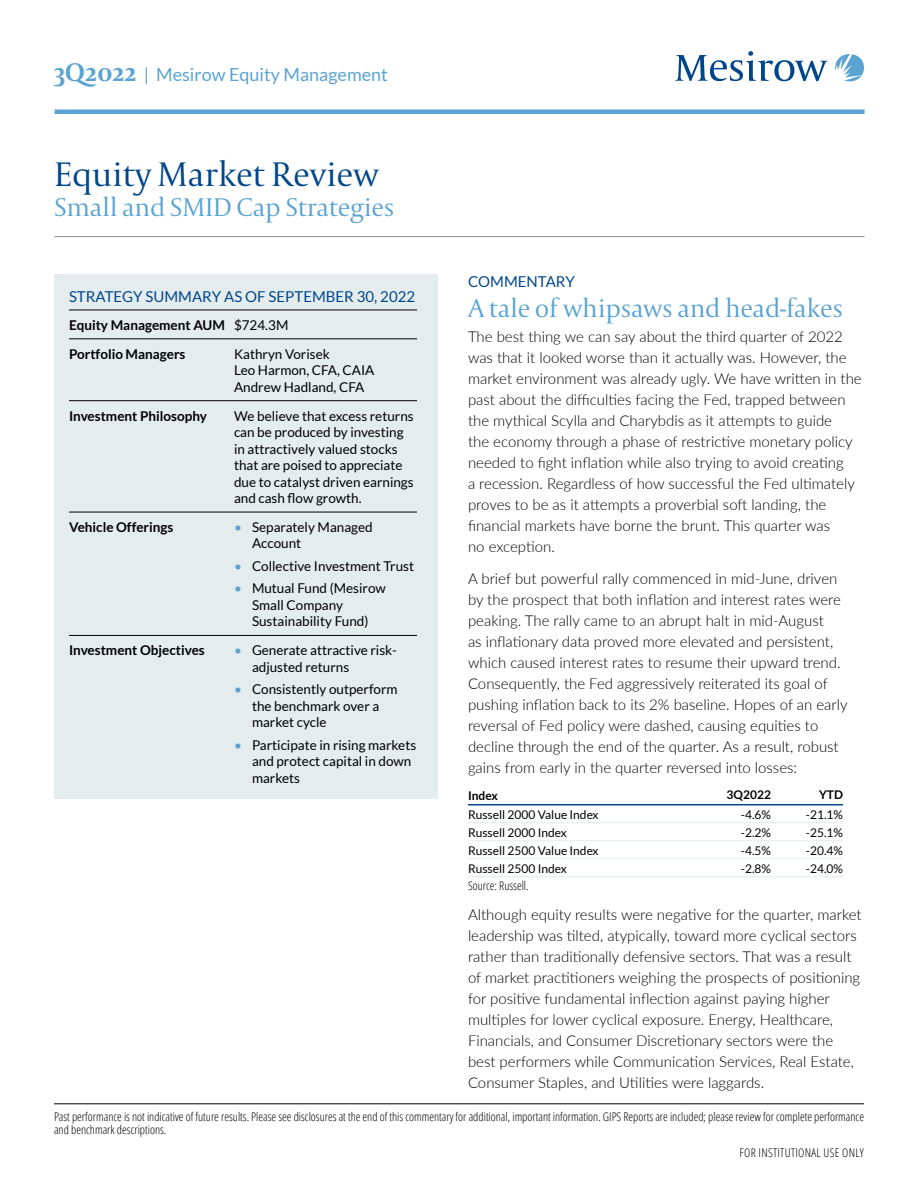
<style>
.page{position:relative;width:918px;height:1188px;background:#fff}
.page>*{position:absolute;margin:0;border:0;box-sizing:border-box;transform-origin:0 0}
._1___Interior_page_t{font:300 36px "Capitolium 2";letter-spacing:-.01em;color:#00468b}
._1__Subtitle{font:300 27px "Capitolium 2";letter-spacing:-.01em;color:#5aa3d2}
.t1{font:18px "Lato";color:#5aa3d2}
._3_Body{font:300 15px/21px "Lato";color:#000}
._3_Subhead_L2{font:15px "Lato";color:#00468b}
._4_Table_text_LEFT_9{font:13.5px/16.5px "Lato";color:#000}
._4_Table_header_LEFT{font:700 13.5px "Lato";color:#000}
._9_Footnote_with_rul{font:300 condensed 12px/13.5px "Open Sans";color:#000}
._4_Table_text_LEFT_8{font:12px "Lato";color:#000}
._4_Table_text_RIGHT{font:12px "Lato";color:#000}
._9_Footnote_with_rul-2{font:300 condensed 12px "Open Sans";letter-spacing:.025em;color:#000}
._9_Footnote{font:300 condensed 12px "Open Sans";color:#000}
._4_Table_header_RIGH{font:700 12px "Lato";color:#000}
._4_Table_header_LEFT-2{font:700 12px "Lato";color:#000}
.s1{font-family:"Capitolium 2";font-weight:700;font-size:27px}
.s2{color:#5aa3d2}
</style>
<div class="page">
<svg style="left:835px;top:54px;width:29px;height:27px"></svg>
<svg style="left:675px;top:51px;width:153px;height:30px"></svg>
<hr style="left:55px;top:110px;width:810px;height:4px;background:#5aa3d2">
<hr style="left:55px;top:236px;width:810px;height:1px;background:#8a8c8e">
<hr style="left:468px;top:804px;width:231px;height:1px;background:#00468b">
<hr style="left:468px;top:822px;width:231px;height:1px;background:#e4eced">
<hr style="left:468px;top:840px;width:231px;height:1px;background:#e4eced">
<hr style="left:468px;top:858px;width:231px;height:1px;background:#e4eced">
<hr style="left:468px;top:876px;width:231px;height:1px;background:#e4eced">
<hr style="left:771px;top:876px;width:72px;height:1px;background:#e4eced">
<hr style="left:699px;top:876px;width:72px;height:1px;background:#e4eced">
<hr style="left:699px;top:804px;width:72px;height:1px;background:#00468b">
<hr style="left:771px;top:804px;width:72px;height:1px;background:#00468b">
<hr style="left:699px;top:822px;width:72px;height:1px;background:#e4eced">
<hr style="left:771px;top:822px;width:72px;height:1px;background:#e4eced">
<hr style="left:699px;top:840px;width:72px;height:1px;background:#e4eced">
<hr style="left:771px;top:840px;width:72px;height:1px;background:#e4eced">
<hr style="left:699px;top:858px;width:72px;height:1px;background:#e4eced">
<hr style="left:771px;top:858px;width:72px;height:1px;background:#e4eced">
<div style="left:54px;top:274px;width:383px;height:525px;background:#e4eced"></div>
<hr style="left:69px;top:310px;width:165px;height:1px;background:#000">
<hr style="left:234px;top:310px;width:183px;height:1px;background:#000">
<hr style="left:69px;top:339px;width:165px;height:1px;background:#000">
<hr style="left:234px;top:339px;width:183px;height:1px;background:#000">
<hr style="left:69px;top:400px;width:165px;height:1px;background:#000">
<hr style="left:234px;top:400px;width:183px;height:1px;background:#000">
<hr style="left:69px;top:512px;width:165px;height:1px;background:#000">
<hr style="left:234px;top:512px;width:183px;height:1px;background:#000">
<hr style="left:69px;top:635px;width:165px;height:1px;background:#000">
<hr style="left:234px;top:635px;width:183px;height:1px;background:#000">
<hr style="left:54px;top:1104px;width:810px;height:1px;background:#000">
<p class="t1" style="left:54px;top:64px;width:335px"><span class="s1">3Q2022</span> | Mesirow Equity Management</p>
<p class="_1___Interior_page_t" style="left:54px;top:150px;width:326px">Equity Market Review</p>
<p class="_1__Subtitle" style="left:54px;top:189px;width:342px">Small and SMID Cap Strategies</p>
<p class="_3_Subhead_L2" style="left:69px;top:288px;width:348px">STRATEGY SUMMARY AS OF SEPTEMBER 30, 2022</p>
<p class="_4_Table_header_LEFT" style="left:69px;top:317px;width:158px">Equity Management AUM</p>
<p class="_4_Table_text_LEFT_9" style="left:234px;top:317px;width:56px">$724.3M</p>
<p class="_4_Table_header_LEFT" style="left:69px;top:346px;width:118px">Portfolio Managers</p>
<p class="_4_Table_text_LEFT_9" style="left:234px;top:345px;width:97px">Kathryn Vorisek</p>
<p class="_4_Table_text_LEFT_9" style="left:234px;top:362px;width:142px">Leo Harmon, CFA, CAIA</p>
<p class="_4_Table_text_LEFT_9" style="left:234px;top:378px;width:132px">Andrew Hadland, CFA</p>
<p class="_4_Table_header_LEFT" style="left:69px;top:408px;width:140px">Investment Philosophy</p>
<p class="_4_Table_text_LEFT_9" style="left:234px;top:407px;width:181px">We believe that excess returns can be produced by investing in attractively valued stocks that are poised to appreciate due to catalyst driven earnings and cash flow growth.</p>
<p class="_4_Table_header_LEFT" style="left:69px;top:519px;width:106px">Vehicle Offerings</p>
<p class="_4_Table_text_LEFT_9" style="left:252px;top:519px;width:122px;text-indent:-18px"><span class="s2">•</span> Separately Managed<br>Account</p>
<p class="_4_Table_text_LEFT_9" style="left:234px;top:558px;width:182px"><span class="s2">•</span> Collective Investment Trust</p>
<p class="_4_Table_text_LEFT_9" style="left:252px;top:580px;width:135px;text-indent:-18px"><span class="s2">•</span> Mutual Fund (Mesirow<br>Small Company<br>Sustainability Fund)</p>
<p class="_4_Table_header_LEFT" style="left:69px;top:643px;width:137px">Investment Objectives</p>
<p class="_4_Table_text_LEFT_9" style="left:252px;top:642px;width:146px;text-indent:-18px"><span class="s2">•</span> Generate attractive risk&shy;adjusted returns</p>
<p class="_4_Table_text_LEFT_9" style="left:252px;top:681px;width:147px;text-indent:-18px"><span class="s2">•</span> Consistently outperform the benchmark over a market cycle</p>
<p class="_4_Table_text_LEFT_9" style="left:252px;top:737px;width:166px;text-indent:-18px"><span class="s2">•</span> Participate in rising markets and protect capital in down markets</p>
<p class="_3_Subhead_L2" style="left:468px;top:273px;width:109px">COMMENTARY</p>
<p class="_1__Subtitle" style="left:468px;top:290px;width:377px">A tale of whipsaws and head-fakes</p>
<p class="_3_Body" style="left:468px;top:326px;width:395px">The best thing we can say about the third quarter of 2022 was that it looked worse than it actually was. However, the market environment was already ugly. We have written in the past about the difficulties facing the Fed, trapped between the mythical Scylla and Charybdis as it attempts to guide<br>the economy through a phase of restrictive monetary policy needed to fight inflation while also trying to avoid creating<br>a recession. Regardless of how successful the Fed ultimately proves to be as it attempts a proverbial soft landing, the financial markets have borne the brunt. This quarter was<br>no exception.</p>
<p class="_3_Body" style="left:468px;top:567px;width:381px">A brief but powerful rally commenced in mid-June, driven by the prospect that both inflation and interest rates were peaking. The rally came to an abrupt halt in mid-August<br>as inflationary data proved more elevated and persistent, which caused interest rates to resume their upward trend.<br>Consequently, the Fed aggressively reiterated its goal of pushing inflation back to its 2% baseline. Hopes of an early reversal of Fed policy were dashed, causing equities to decline through the end of the quarter. As a result, robust gains from early in the quarter reversed into losses:</p>
<p class="_4_Table_header_LEFT-2" style="left:468px;top:789px;width:31px">Index</p>
<p class="_4_Table_header_RIGH" style="left:727px;top:787px;width:46px">3Q2022</p>
<p class="_4_Table_header_RIGH" style="left:819px;top:787px;width:25px">YTD</p>
<p class="_4_Table_text_LEFT_8" style="left:468px;top:808px;width:132px">Russell 2000 Value Index</p>
<p class="_4_Table_text_RIGHT" style="left:741px;top:808px;width:32px">-4.6%</p>
<p class="_4_Table_text_RIGHT" style="left:806px;top:808px;width:39px">-21.1%</p>
<p class="_4_Table_text_LEFT_8" style="left:468px;top:826px;width:100px">Russell 2000 Index</p>
<p class="_4_Table_text_RIGHT" style="left:741px;top:826px;width:32px">-2.2%</p>
<p class="_4_Table_text_RIGHT" style="left:806px;top:826px;width:39px">-25.1%</p>
<p class="_4_Table_text_LEFT_8" style="left:468px;top:844px;width:132px">Russell 2500 Value Index</p>
<p class="_4_Table_text_RIGHT" style="left:741px;top:844px;width:32px">-4.5%</p>
<p class="_4_Table_text_RIGHT" style="left:806px;top:844px;width:39px">-20.4%</p>
<p class="_4_Table_text_LEFT_8" style="left:468px;top:862px;width:100px">Russell 2500 Index</p>
<p class="_4_Table_text_RIGHT" style="left:741px;top:862px;width:32px">-2.8%</p>
<p class="_4_Table_text_RIGHT" style="left:806px;top:862px;width:39px">-24.0%</p>
<p class="_9_Footnote" style="left:468px;top:878px;width:62px">Source: Russell.</p>
<p class="_3_Body" style="left:468px;top:904px;width:395px">Although equity results were negative for the quarter, market leadership was tilted, atypically, toward more cyclical sectors rather than traditionally defensive sectors. That was a result of market practitioners weighing the prospects of positioning for positive fundamental inflection against paying higher multiples for lower cyclical exposure. Energy, Healthcare, Financials, and Consumer Discretionary sectors were the best performers while Communication Services, Real Estate, Consumer Staples, and Utilities were laggards.</p>
<p class="_9_Footnote_with_rul" style="left:54px;top:1109px;width:812px">Past performance is not indicative of future results. Please see disclosures at the end of this commentary for additional, important information. GIPS Reports are included; please review for complete performance and benchmark descriptions.</p>
<p class="_9_Footnote_with_rul-2" style="left:740px;top:1144px;width:126px">FOR INSTITUTIONAL USE ONLY</p>
</div>
